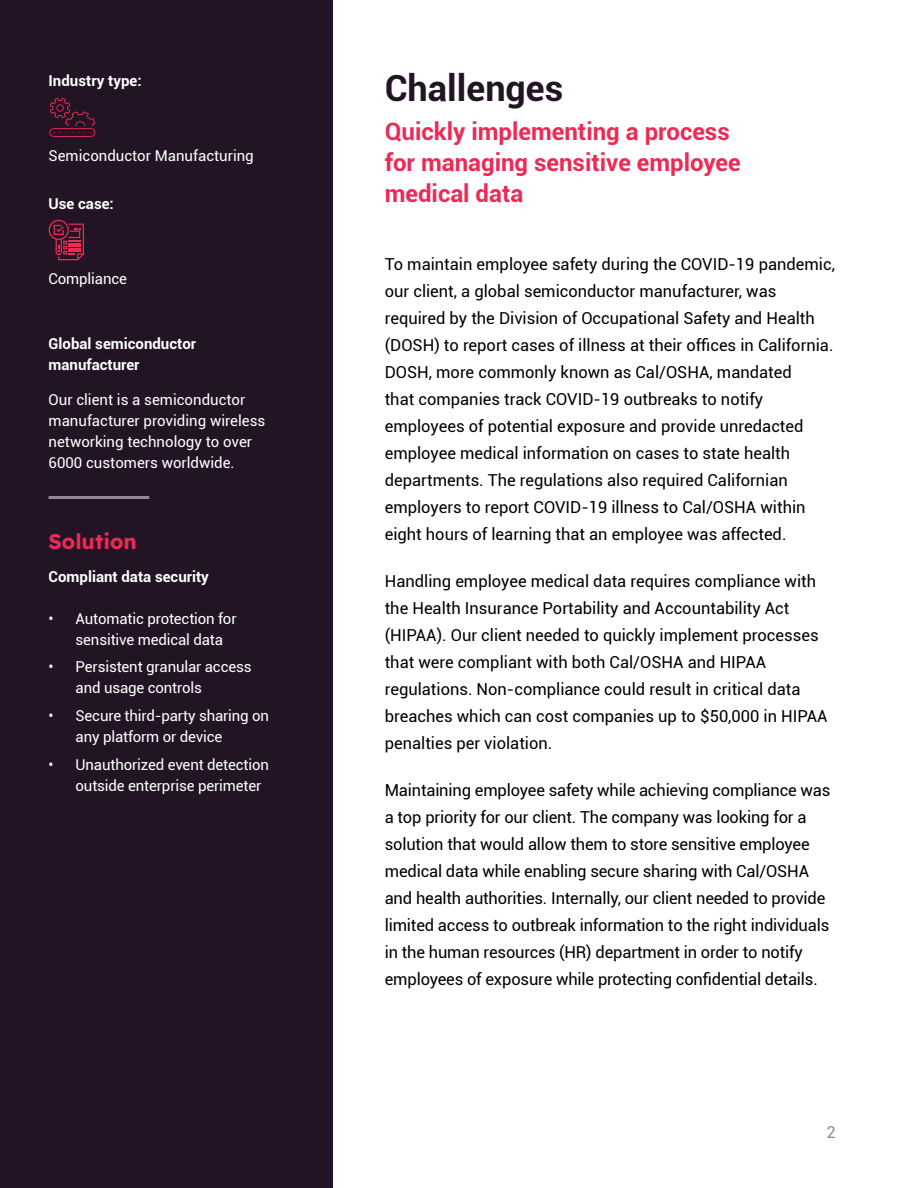
<style>
.page{position:relative;width:918px;height:1188px;background:#fff}
.page>*{position:absolute;margin:0;border:0;box-sizing:border-box;transform-origin:0 0}
.t1{font:700 36px "Roboto";color:#221425}
.t2{font:700 24px/31.5px "Roboto";color:#ed2a56}
.t3{font:21px "Lexend";color:#ed2a56}
.t4{font:16.5px/27px "Roboto";color:#000}
.t5{font:16.5px "Roboto";color:#8c8c8c}
.t6{font:15px/21px "Roboto";letter-spacing:-.01em;color:#fff}
.t7{font:700 15px/21px "Roboto";color:#fff}
</style>
<div class="page">
<div style="left:0;top:0;width:333px;height:1188px;background:#221425"></div>
<hr style="left:49px;top:496px;width:100px;height:3px;background:#fff">
<svg style="left:49px;top:220px;width:35px;height:40px"></svg>
<svg style="left:48px;top:97px;width:48px;height:40px"></svg>
<p class="t7" style="left:49px;top:69px;width:95px">Industry type:</p>
<p class="t6" style="left:49px;top:144px;width:207px">Semiconductor Manufacturing</p>
<p class="t7" style="left:49px;top:192px;width:67px">Use case:</p>
<p class="t6" style="left:49px;top:267px;width:80px">Compliance</p>
<p class="t7" style="left:49px;top:333px;width:149px">Global semiconductor manufacturer</p>
<p class="t6" style="left:49px;top:388px;width:218px">Our client is a semiconductor manufacturer providing wireless networking technology to over<br>6000 customers worldwide.</p>
<p class="t3" style="left:49px;top:527px;width:90px">Solution</p>
<p class="t7" style="left:49px;top:566px;width:162px">Compliant data security</p>
<p class="t6" style="left:76px;top:607px;width:163px;text-indent:-27px">• Automatic protection for sensitive medical data</p>
<p class="t6" style="left:76px;top:656px;width:178px;text-indent:-27px">• Persistent granular access and usage controls</p>
<p class="t6" style="left:76px;top:705px;width:195px;text-indent:-27px">• Secure third-party sharing on any platform or device</p>
<p class="t6" style="left:76px;top:754px;width:195px;text-indent:-27px">• Unauthorized event detection outside enterprise perimeter</p>
<h1 class="t1" style="left:385px;top:63px;width:180px">Challenges</h1>
<h2 class="t2" style="left:385px;top:114px;width:357px">Quickly implementing a process for managing sensitive employee medical data</h2>
<p class="t4" style="left:385px;top:250px;width:452px">To maintain employee safety during the COVID-19 pandemic, our client, a global semiconductor manufacturer, was required by the Division of Occupational Safety and Health (DOSH) to report cases of illness at their offices in California.<br>DOSH, more commonly known as Cal/OSHA, mandated<br>that companies track COVID-19 outbreaks to notify employees of potential exposure and provide unredacted employee medical information on cases to state health departments. The regulations also required Californian employers to report COVID-19 illness to Cal/OSHA within eight hours of learning that an employee was affected.</p>
<p class="t4" style="left:385px;top:567px;width:444px">Handling employee medical data requires compliance with the Health Insurance Portability and Accountability Act (HIPAA). Our client needed to quickly implement processes that were compliant with both Cal/OSHA and HIPAA regulations. Non-compliance could result in critical data breaches which can cost companies up to $50,000 in HIPAA penalties per violation.</p>
<p class="t4" style="left:385px;top:776px;width:447px">Maintaining employee safety while achieving compliance was a top priority for our client. The company was looking for a solution that would allow them to store sensitive employee medical data while enabling secure sharing with Cal/OSHA and health authorities. Internally, our client needed to provide limited access to outbreak information to the right individuals in the human resources (HR) department in order to notify employees of exposure while protecting confidential details.</p>
<p class="t5" style="left:827px;top:1121px;width:11px">2</p>
</div>
